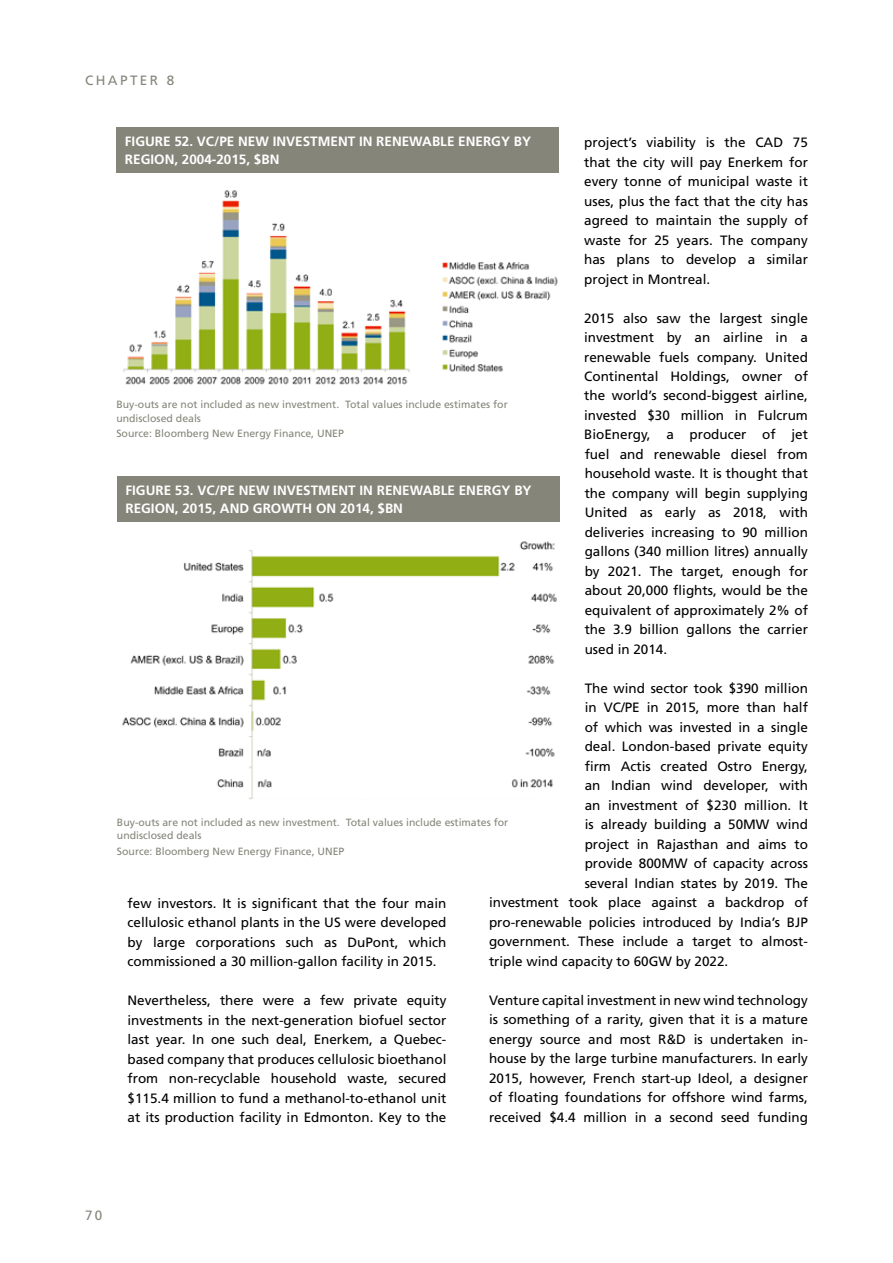
<style>
.page{position:relative;width:893px;height:1263px;background:#fff}
.page>*{position:absolute;margin:0;border:0;box-sizing:border-box;transform-origin:0 0}
.t1{font:13.5px/19.5px "Frutiger";color:#000;text-align:justify}
.t2{font:700 13.5px/18px "Frutiger";color:#fff}
.t3{font:13.5px "Frutiger";letter-spacing:.18em;color:#85857a}
.t4{font:10.5px/13.5px "Frutiger";color:#85857a}
</style>
<div class="page">
<img style="left:123px;top:190px;width:435px;height:195px">
<div style="left:116px;top:127px;width:443px;height:46px;background:#85857a"></div>
<img style="left:122px;top:541px;width:435px;height:258px">
<div style="left:117px;top:476px;width:442px;height:45px;background:#85857a"></div>
<p class="t3" style="left:85px;top:72px;width:91px">CHAPTER 8</p>
<p class="t2" style="left:125px;top:133px;width:408px">FIGURE 52. VC/PE NEW INVESTMENT IN RENEWABLE ENERGY BY<br>REGION, 2004-2015, $BN</p>
<p class="t1" style="left:584px;top:132px;width:225px">project’s viability is the CAD 75 that the city will pay Enerkem for every tonne of municipal waste it uses, plus the fact that the city has agreed to maintain the supply of waste for 25 years. The company has plans to develop a similar project in Montreal.</p>
<p class="t1" style="left:584px;top:308px;width:225px">2015 also saw the largest single investment by an airline in a renewable fuels company. United Continental Holdings, owner of the world’s second-biggest airline, invested $30 million in Fulcrum BioEnergy, a producer of jet fuel and renewable diesel from household waste. It is thought that the company will begin supplying United as early as 2018, with deliveries increasing to 90 million gallons (340 million litres) annually by 2021. The target, enough for about 20,000 flights, would be the equivalent of approximately 2% of the 3.9 billion gallons the carrier used in 2014.</p>
<p class="t1" style="left:585px;top:678px;width:225px">The wind sector took $390 million</p>
<p class="t1" style="left:585px;top:698px;width:225px">in VC/PE in 2015, more than half</p>
<p class="t1" style="left:585px;top:717px;width:225px">of which was invested in a single</p>
<p class="t1" style="left:585px;top:737px;width:225px">deal. London-based private equity</p>
<p class="t1" style="left:585px;top:756px;width:225px">firm Actis created Ostro Energy,</p>
<p class="t1" style="left:585px;top:776px;width:225px">an Indian wind developer, with</p>
<p class="t1" style="left:585px;top:795px;width:225px">an investment of $230 million. It</p>
<p class="t1" style="left:585px;top:815px;width:225px">is already building a 50MW wind</p>
<p class="t1" style="left:585px;top:834px;width:225px">project in Rajasthan and aims to</p>
<p class="t1" style="left:585px;top:854px;width:225px">provide 800MW of capacity across</p>
<p class="t1" style="left:585px;top:873px;width:225px">several Indian states by 2019. The</p>
<p class="t1" style="left:489px;top:893px;width:320px">investment took place against a backdrop of</p>
<p class="t1" style="left:489px;top:912px;width:320px">pro-renewable policies introduced by India’s BJP</p>
<p class="t1" style="left:489px;top:932px;width:320px">government. These include a target to almost-</p>
<p class="t1" style="left:489px;top:951px;width:241px">triple wind capacity to 60GW by 2022.</p>
<p class="t1" style="left:489px;top:990px;width:320px">Venture capital investment in new wind technology is something of a rarity, given that it is a mature energy source and most R&amp;D is undertaken in&shy;house by the large turbine manufacturers. In early 2015, however, French start-up Ideol, a designer of floating foundations for offshore wind farms, received $4.4 million in a second seed funding</p>
<p class="t4" style="left:116px;top:398px;width:393px">Buy-outs are not included as new investment. Total values include estimates for undisclosed deals</p>
<p class="t4" style="left:116px;top:427px;width:229px">Source: Bloomberg New Energy Finance, UNEP</p>
<p class="t2" style="left:125px;top:481px;width:408px">FIGURE 53. VC/PE NEW INVESTMENT IN RENEWABLE ENERGY BY<br>REGION, 2015, AND GROWTH ON 2014, $BN</p>
<p class="t4" style="left:117px;top:815px;width:393px">Buy-outs are not included as new investment. Total values include estimates for undisclosed deals</p>
<p class="t4" style="left:117px;top:844px;width:229px">Source: Bloomberg New Energy Finance, UNEP</p>
<p class="t1" style="left:128px;top:893px;width:320px">few investors. It is significant that the four main cellulosic ethanol plants in the US were developed by large corporations such as DuPont, which commissioned a 30 million-gallon facility in 2015.</p>
<p class="t1" style="left:128px;top:990px;width:320px">Nevertheless, there were a few private equity investments in the next-generation biofuel sector last year. In one such deal, Enerkem, a Quebec&shy;based company that produces cellulosic bioethanol from non-recyclable household waste, secured $115.4 million to fund a methanol-to-ethanol unit at its production facility in Edmonton. Key to the</p>
<p class="t3" style="left:85px;top:1208px;width:19px">70</p>
</div>
